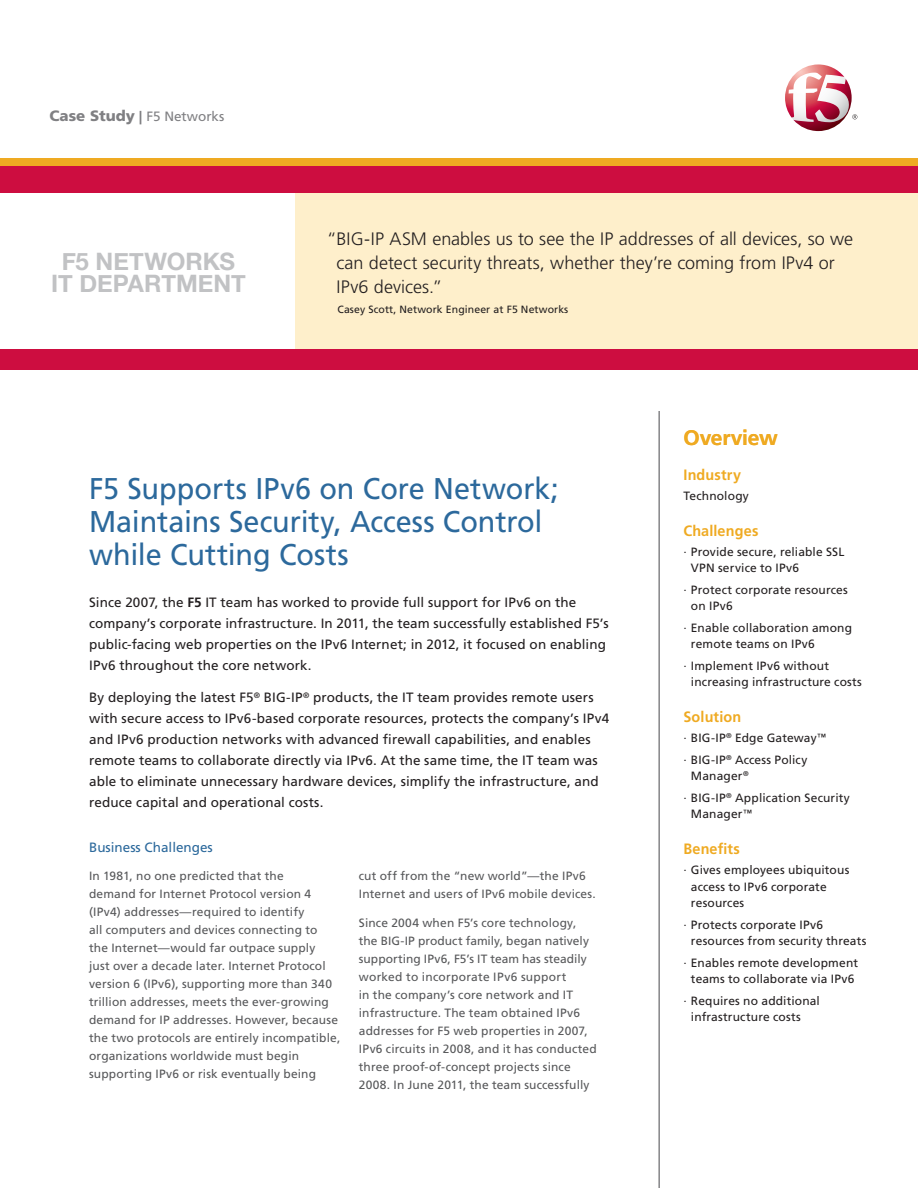
<style>
.page{position:relative;width:918px;height:1188px;background:#fff}
.page>*{position:absolute;margin:0;border:0;box-sizing:border-box;transform-origin:0 0}
.CS_Headline{font:30px/33px "Frutiger LT Std";letter-spacing:-.005em;color:#2c699c;scale:.96 1}
.t1{font:700 24px/22.5px "Helvetica Neue";color:#c1c2c4;text-align:center}
.CS_SB_Overview{font:700 21px "Frutiger LT Std";letter-spacing:-.01em;color:#efaa22}
.CS_Quote{font:300 18px/24px "Frutiger LT Std";color:#231f20}
.CS_Sidebar_Yellow_He{font:700 15px "Frutiger LT Std";letter-spacing:.01em;color:#efaa22;scale:.96 1}
.CS_Intro_Summary{font:13.5px/21px "Frutiger LT Std";letter-spacing:.005em;color:#231f20}
.t2{font:13.5px "Frutiger LT Std";color:#808083}
.CS_Subhead_blue{font:13.5px "Frutiger LT Std";color:#2c699c}
.CS_Bodycopy{font:12px/18px "Frutiger LT Std";letter-spacing:.01em;color:#57585a}
.CS_Sidebar_bullet{font:12px/16.5px "Frutiger LT Std";letter-spacing:.01em;color:#231f20}
.CS_Quoted{font:10.5px "Frutiger LT Std";letter-spacing:.01em;color:#231f20}
.s1{font-weight:900;font-size:15px}
.s2{font-weight:900}
.s3{font-weight:700}
</style>
<div class="page">
<div style="left:296px;top:170px;width:622px;height:194px;background:#feefcb"></div>
<div style="left:0;top:159px;width:918px;height:16px;background:#efaa22"></div>
<div style="left:0;top:166px;width:918px;height:27px;background:#cd0d40"></div>
<div style="left:0;top:350px;width:918px;height:20px;background:#cd0d40"></div>
<svg style="left:785px;top:64px;width:72px;height:67px"></svg>
<hr style="left:659px;top:411px;width:1px;height:777px;background:#808083">
<p class="t2" style="left:50px;top:108px;width:176px"><span class="s1">Case Study</span> <span class="s2">|</span> F5 Networks</p>
<h2 class="t1" style="left:51px;top:249px;width:196px">F5 NETWORKS<br>IT DEPARTMENT</h2>
<p class="CS_Quote" style="left:336px;top:227px;width:518px;text-indent:-10px">“BIG-IP ASM enables us to see the IP addresses of all devices, so we can detect security threats, whether they’re coming from IPv4 or<br>IPv6 devices.”</p>
<p class="CS_Quoted" style="left:338px;top:303px;width:232px">Casey Scott, Network Engineer at F5 Networks</p>
<p class="CS_Headline" style="left:89px;top:473px;width:491px">F5 Supports IPv6 on Core Network;<br>Maintains Security, Access Control while Cutting Costs</p>
<p class="CS_Intro_Summary" style="left:89px;top:592px;width:521px">Since 2007, the <span class="s3">F5</span> IT team has worked to provide full support for IPv6 on the company’s corporate infrastructure. In 2011, the team successfully established F5’s public-facing web properties on the IPv6 Internet; in 2012, it focused on enabling IPv6 throughout the core network.</p>
<p class="CS_Intro_Summary" style="left:89px;top:687px;width:522px">By deploying the latest F5<sup>®</sup> BIG-IP<sup>®</sup> products, the IT team provides remote users with secure access to IPv6-based corporate resources, protects the company’s IPv4 and IPv6 production networks with advanced firewall capabilities, and enables remote teams to collaborate directly via IPv6. At the same time, the IT team was able to eliminate unnecessary hardware devices, simplify the infrastructure, and reduce capital and operational costs.</p>
<p class="CS_Subhead_blue" style="left:89px;top:839px;width:125px">Business Challenges</p>
<p class="CS_Bodycopy" style="left:89px;top:867px;width:253px">In 1981, no one predicted that the<br>demand for Internet Protocol version 4 (IPv4) addresses—required to identify<br>all computers and devices connecting to<br>the Internet—would far outpace supply<br>just over a decade later. Internet Protocol version 6 (IPv6), supporting more than 340 trillion addresses, meets the ever-growing demand for IP addresses. However, because the two protocols are entirely incompatible, organizations worldwide must begin supporting IPv6 or risk eventually being</p>
<p class="CS_Bodycopy" style="left:359px;top:867px;width:238px">cut off from the “new world”—the IPv6<br>Internet and users of IPv6 mobile devices.</p>
<p class="CS_Bodycopy" style="left:359px;top:914px;width:240px">Since 2004 when F5’s core technology, the BIG-IP product family, began natively supporting IPv6, F5’s IT team has steadily worked to incorporate IPv6 support<br>in the company’s core network and IT infrastructure. The team obtained IPv6 addresses for F5 web properties in 2007, IPv6 circuits in 2008, and it has conducted three proof-of-concept projects since 2008. In June 2011, the team successfully</p>
<p class="CS_SB_Overview" style="left:683px;top:425px;width:96px">Overview</p>
<p class="CS_Sidebar_Yellow_He" style="left:683px;top:466px;width:61px">Industry</p>
<p class="CS_Sidebar_bullet" style="left:683px;top:487px;width:67px">Technology</p>
<p class="CS_Sidebar_Yellow_He" style="left:683px;top:522px;width:80px">Challenges</p>
<p class="CS_Sidebar_bullet" style="left:691px;top:544px;width:155px;text-indent:-7px">· Provide secure, reliable SSL<br>VPN service to IPv6</p>
<p class="CS_Sidebar_bullet" style="left:691px;top:581px;width:158px;text-indent:-7px">· Protect corporate resources on IPv6</p>
<p class="CS_Sidebar_bullet" style="left:691px;top:619px;width:163px;text-indent:-7px">· Enable collaboration among remote teams on IPv6</p>
<p class="CS_Sidebar_bullet" style="left:691px;top:657px;width:172px;text-indent:-7px">· Implement IPv6 without increasing infrastructure costs</p>
<p class="CS_Sidebar_Yellow_He" style="left:683px;top:708px;width:62px">Solution</p>
<p class="CS_Sidebar_bullet" style="left:683px;top:730px;width:144px">· BIG-IP<sup>®</sup> Edge Gateway<sup>™</sup></p>
<p class="CS_Sidebar_bullet" style="left:691px;top:751px;width:118px;text-indent:-7px">· BIG-IP<sup>®</sup> Access Policy<br>Manager<sup>®</sup></p>
<p class="CS_Sidebar_bullet" style="left:691px;top:789px;width:161px;text-indent:-7px">· BIG-IP<sup>®</sup> Application Security<br>Manager<sup>™</sup></p>
<p class="CS_Sidebar_Yellow_He" style="left:683px;top:840px;width:60px">Benefits</p>
<p class="CS_Sidebar_bullet" style="left:691px;top:862px;width:160px;text-indent:-7px">· Gives employees ubiquitous access to IPv6 corporate resources</p>
<p class="CS_Sidebar_bullet" style="left:691px;top:916px;width:177px;text-indent:-7px">· Protects corporate IPv6 resources from security threats</p>
<p class="CS_Sidebar_bullet" style="left:683px;top:954px;width:176px;text-align:center">· Enables remote development teams to collaborate via IPv6</p>
<p class="CS_Sidebar_bullet" style="left:691px;top:992px;width:131px;text-indent:-7px">· Requires no additional infrastructure costs</p>
</div>
